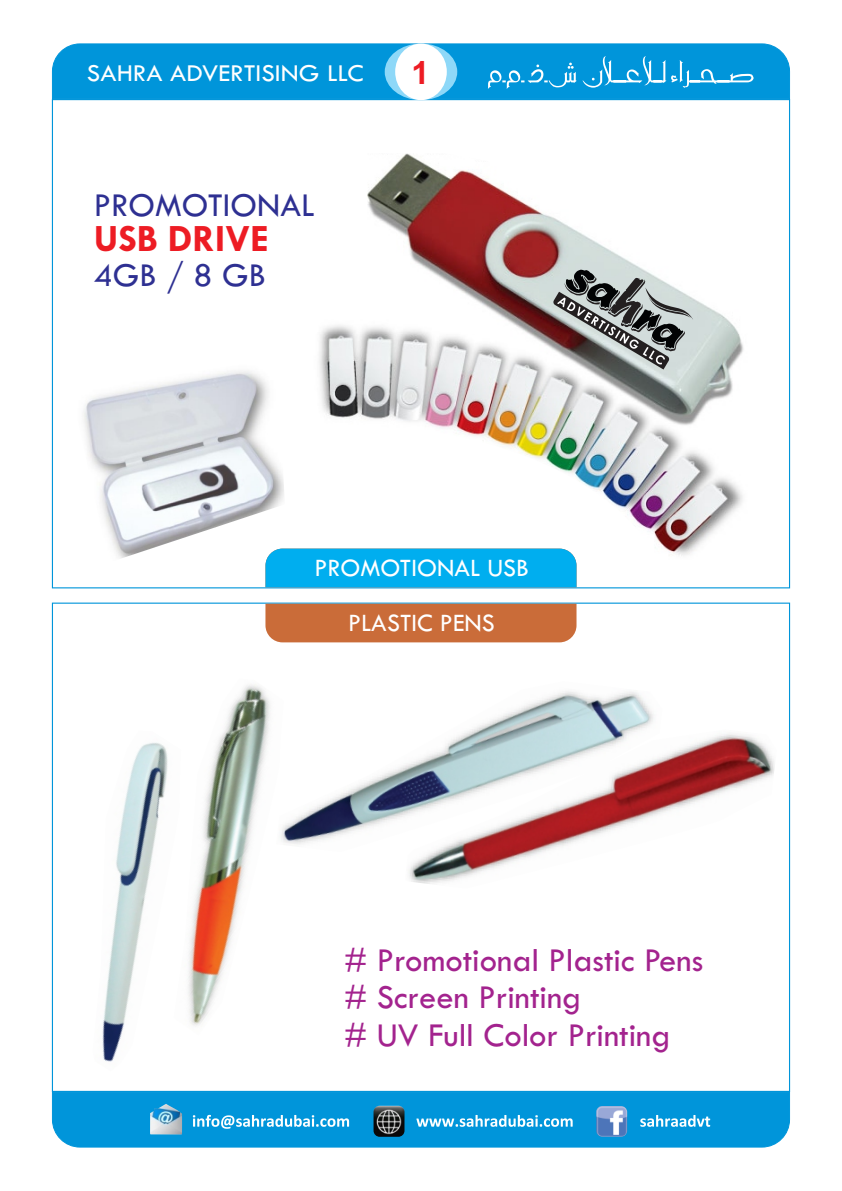
<style>
.page{position:relative;width:842px;height:1191px;background:#fff}
.page>*{position:absolute;margin:0;border:0;box-sizing:border-box;transform-origin:0 0}
.t1{font:700 38.8px "Tw Cen";color:#ed1c24}
.t2{font:34.6px/37.8px "Tw Cen";color:#a3238e}
.t3{font:34.6px "Tw Cen";color:#2e3092}
.t4{font:700 32px "Arial";color:#ed1c24}
.t5{font:26px/55.2px "Tw Cen";color:#fff;text-align:center}
.t6{font:25.2px "Tw Cen";color:#fff;scale:1.07 1}
</style>
<div class="page">
<div style="left:52px;top:602px;width:738px;height:490px;background:#fff;border:1px solid #0095da"></div>
<div style="left:52px;top:99px;width:738px;height:489px;background:#fff;border:1px solid #0095da"></div>
<div style="left:51px;top:1091px;width:739px;height:57px;background:#0095da"></div>
<div style="left:51px;top:43px;width:739px;height:57px;background:#0095da"></div>
<svg style="left:193px;top:1114px;width:517px;height:14px;background:#45b1e3"></svg>
<img style="left:596px;top:1106px;width:31px;height:30px;border-radius:6px">
<img style="left:150px;top:1103px;width:32px;height:31px">
<img style="left:373px;top:1105px;width:31px;height:31px;border-radius:6px">
<div style="left:385px;top:44px;width:72px;height:56px;background:#8ed8f8;border-radius:50%"></div>
<div style="left:395px;top:44px;width:52px;height:56px;background:#fff;border-radius:50%"></div>
<div style="left:265px;top:548px;width:311px;height:39px;background:#00aeef"></div>
<div style="left:265px;top:603px;width:311px;height:39px;background:#ca6c39"></div>
<svg style="left:488px;top:56px;width:266px;height:33px;background:#21a2de"></svg>
<img style="left:311px;top:153px;width:433px;height:406px">
<svg style="left:553px;top:270px;width:140px;height:99px;background:#8f9190"></svg>
<img style="left:83px;top:370px;width:202px;height:191px">
<img style="left:102px;top:742px;width:66px;height:320px">
<img style="left:188px;top:684px;width:82px;height:342px">
<img style="left:409px;top:734px;width:366px;height:150px">
<img style="left:281px;top:691px;width:381px;height:161px">
<p class="t6" style="left:87px;top:64px;width:260px">SAHRA ADVERTISING LLC</p>
<p class="t4" style="left:411px;top:60px;width:19px">1</p>
<p class="t3" style="left:94px;top:192px;width:222px">PROMOTIONAL</p>
<p class="t1" style="left:94px;top:224px;width:176px">USB DRIVE</p>
<p class="t3" style="left:94px;top:262px;width:174px">4GB / 8 GB</p>
<p class="t5" style="left:314px;top:542px;width:216px">PROMOTIONAL USB<br>PLASTIC PENS</p>
<p class="t2" style="left:344px;top:943px;width:360px"># Promotional Plastic Pens # Screen Printing<br># UV Full Color Printing</p>
</div>
